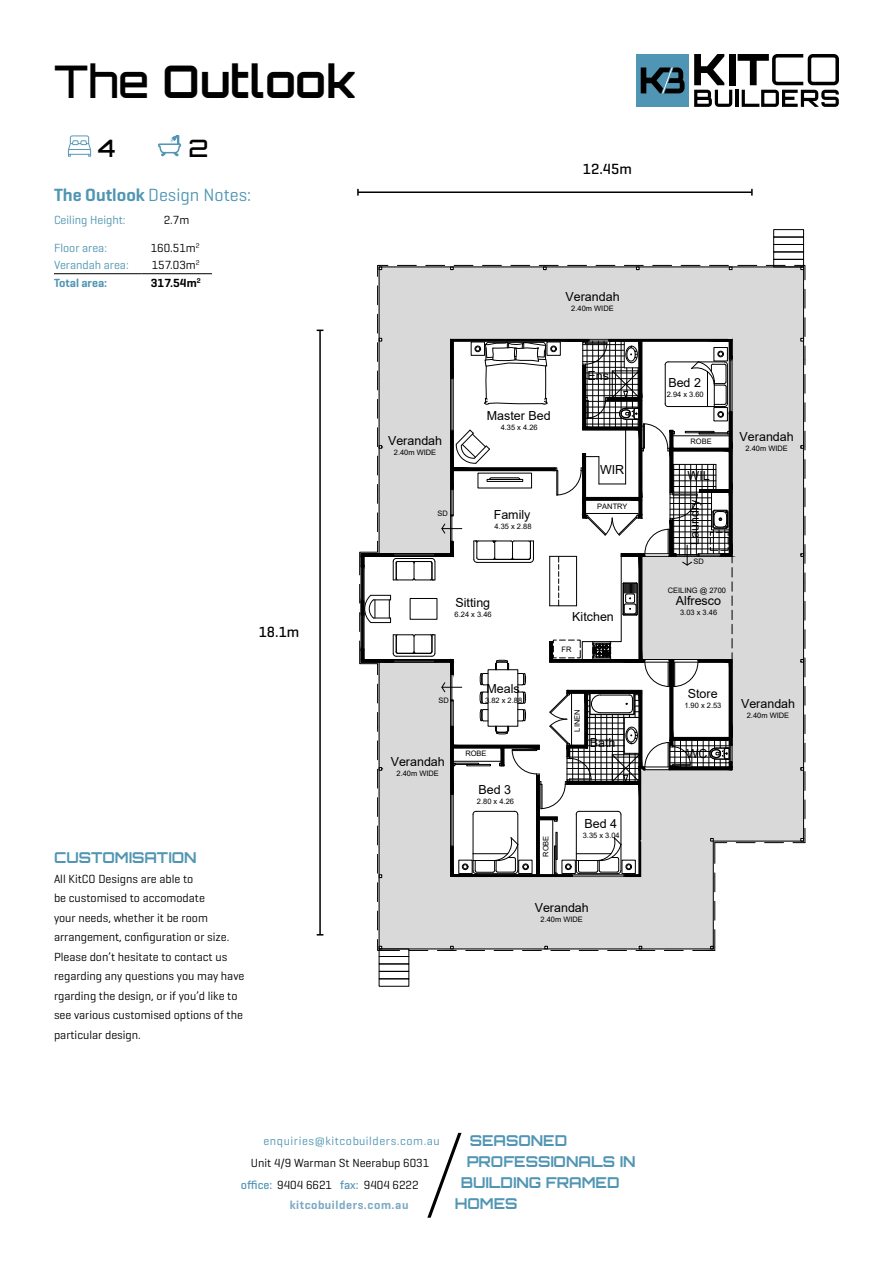
<style>
.page{position:relative;width:893px;height:1263px;background:#fff}
.page>*{position:absolute;margin:0;border:0;box-sizing:border-box;transform-origin:0 0}
.t1{font:700 45px "Orbitron";color:#000}
.t2{font:24.9px "Arial";color:#000}
.t3{font:500 24px "Orbitron";color:#000}
.t4{font:18px "Geogrotesque";color:#5095b3}
.t5{font:700 15px "Orbitron";color:#5095b3}
.t6{font:500 15px "Geogrotesque";color:#000}
.t7{font:12.45px "Arial";color:#000}
.t8{font:12px/19.5px "Geogrotesque";color:#000}
.t9{font:12px "Geogrotesque";color:#5095b3}
.t10{font:12px "Geogrotesque";letter-spacing:.05em;color:#5095b3}
.t11{font:600 12px "Geogrotesque";letter-spacing:.05em;color:#7ca9c2}
.t12{font:600 12px "Geogrotesque";color:#5095b3}
.t13{font:600 12px "Geogrotesque";color:#000}
.t14{font:7.5px "Arial";color:#000}
.s1{font-weight:500}
.s2{font-weight:600}
.s3{font-weight:500;color:#5095b3}
</style>
<div class="page">
<div style="left:379px;top:956px;width:30px;height:8px;border:1px solid #000"></div>
<div style="left:379px;top:971px;width:30px;height:8px;border:1px solid #000"></div>
<div style="left:774px;top:237px;width:30px;height:7px;border:1px solid #000"></div>
<div style="left:774px;top:244px;width:30px;height:8px;border:1px solid #000"></div>
<div style="left:774px;top:259px;width:30px;height:8px;border:1px solid #000"></div>
<svg style="left:359px;top:265px;width:447px;height:686px"></svg>
<svg style="left:427px;top:1133px;width:35px;height:85px"></svg>
<div style="left:729px;top:54px;width:7px;height:31px;background:#000"></div>
<svg style="left:694px;top:54px;width:38px;height:53px"></svg>
<hr style="left:735px;top:90px;width:4px;height:17px;background:#000">
<svg style="left:738px;top:54px;width:101px;height:53px"></svg>
<div style="left:636px;top:54px;width:53px;height:53px;background:#5095b3"></div>
<svg style="left:641px;top:67px;width:44px;height:26px"></svg>
<hr style="left:54px;top:273px;width:88px;height:1px;background:#000">
<hr style="left:142px;top:273px;width:70px;height:1px;background:#000">
<svg style="left:158px;top:135px;width:24px;height:22px"></svg>
<svg style="left:68px;top:135px;width:23px;height:22px"></svg>
<hr style="left:358px;top:191px;width:394px;height:2px;background:#000">
<svg style="left:357px;top:189px;width:2px;height:7px"></svg>
<svg style="left:751px;top:189px;width:2px;height:7px"></svg>
<hr style="left:319px;top:330px;width:2px;height:605px;background:#000">
<h2 class="t2" style="left:209px;top:53px;width:56px">4 x 2</h2>
<h1 class="t1" style="left:54px;top:55px;width:303px"><span class="s1">The</span> Outlook</h1>
<h3 class="t3" style="left:98px;top:133px;width:19px">4</h3>
<h3 class="t3" style="left:188px;top:133px;width:21px">2</h3>
<h3 class="t4" style="left:54px;top:183px;width:199px"><span class="s2">The Outlook</span> Design Notes:</h3>
<p class="t9" style="left:54px;top:213px;width:73px">Ceiling Height:</p>
<p class="t8" style="left:164px;top:210px;width:27px">2.7m</p>
<p class="t9" style="left:54px;top:240px;width:55px">Floor area:</p>
<p class="t8" style="left:151px;top:238px;width:50px">160.51m<sup>2</sup></p>
<p class="t9" style="left:54px;top:258px;width:76px">Verandah area:</p>
<p class="t8" style="left:152px;top:255px;width:49px">157.03m<sup>2</sup></p>
<p class="t12" style="left:54px;top:275px;width:55px">Total area:</p>
<p class="t13" style="left:151px;top:275px;width:51px">317.54m<sup>2</sup></p>
<p class="t6" style="left:259px;top:623px;width:42px">18.1m</p>
<p class="t5" style="left:54px;top:849px;width:144px">CUSTOMISATION</p>
<p class="t8" style="left:54px;top:869px;width:192px">All KitCO Designs are able to<br>be customised to accomodate<br>your needs, whether it be room arrangement, configuration or size.<br>Please don’t hesitate to contact us regarding any questions you may have rgarding the design, or if you’d like to see various customised options of the particular design.</p>
<p class="t6" style="left:583px;top:159px;width:50px">12.45m</p>
<p class="t7" style="left:565px;top:288px;width:56px">Verandah</p>
<p class="t14" style="left:571px;top:303px;width:44px">2.40m WIDE</p>
<p class="t7" style="left:388px;top:432px;width:56px">Verandah</p>
<p class="t14" style="left:394px;top:447px;width:44px">2.40m WIDE</p>
<p class="t14" style="left:437px;top:509px;width:12px">SD</p>
<p class="t7" style="left:487px;top:407px;width:65px">Master Bed</p>
<p class="t14" style="left:501px;top:422px;width:39px">4.35 x 4.26</p>
<p class="t7" style="left:494px;top:506px;width:38px">Family</p>
<p class="t14" style="left:494px;top:521px;width:39px">4.35 x 2.88</p>
<p class="t7" style="left:587px;top:367px;width:23px">Ens</p>
<p class="t7" style="left:600px;top:461px;width:26px">WIR</p>
<p class="t14" style="left:597px;top:501px;width:32px">PANTRY</p>
<p class="t7" style="left:455px;top:594px;width:36px">Sitting</p>
<p class="t14" style="left:455px;top:609px;width:39px">6.24 x 3.46</p>
<p class="t14" style="left:438px;top:695px;width:12px">SD</p>
<p class="t7" style="left:486px;top:680px;width:35px">Meals</p>
<p class="t14" style="left:485px;top:695px;width:39px">3.82 x 2.88</p>
<p class="t7" style="left:391px;top:753px;width:56px">Verandah</p>
<p class="t14" style="left:396px;top:768px;width:44px">2.40m WIDE</p>
<p class="t14" style="left:465px;top:749px;width:23px">ROBE</p>
<p class="t7" style="left:479px;top:781px;width:34px">Bed 3</p>
<p class="t14" style="left:477px;top:796px;width:39px">2.80 x 4.26</p>
<p class="t7" style="left:572px;top:608px;width:43px">Kitchen</p>
<p class="t14" style="left:561px;top:644px;width:11px">FR</p>
<p class="t14" style="left:572px;top:731px;width:24px;rotate:-90deg">LINEN</p>
<p class="t7" style="left:590px;top:734px;width:27px">Bath</p>
<p class="t14" style="left:541px;top:857px;width:23px;rotate:-90deg">ROBE</p>
<p class="t7" style="left:584px;top:815px;width:34px">Bed 4</p>
<p class="t14" style="left:583px;top:830px;width:39px">3.35 x 3.04</p>
<p class="t7" style="left:535px;top:899px;width:56px">Verandah</p>
<p class="t14" style="left:540px;top:914px;width:44px">2.40m WIDE</p>
<p class="t7" style="left:668px;top:375px;width:34px">Bed 2</p>
<p class="t14" style="left:667px;top:390px;width:39px">2.94 x 3.60</p>
<p class="t14" style="left:691px;top:436px;width:23px">ROBE</p>
<p class="t7" style="left:687px;top:467px;width:24px">WIL</p>
<p class="t7" style="left:686px;top:545px;width:47px;rotate:-90deg">Laundry</p>
<p class="t14" style="left:693px;top:556px;width:12px">SD</p>
<p class="t14" style="left:668px;top:585px;width:60px">CEILING @ 2700</p>
<p class="t7" style="left:676px;top:592px;width:47px">Alfresco</p>
<p class="t14" style="left:680px;top:607px;width:39px">3.03 x 3.46</p>
<p class="t7" style="left:740px;top:428px;width:56px">Verandah</p>
<p class="t14" style="left:745px;top:443px;width:44px">2.40m WIDE</p>
<p class="t7" style="left:688px;top:685px;width:31px">Store</p>
<p class="t14" style="left:684px;top:700px;width:39px">1.90 x 2.53</p>
<p class="t7" style="left:687px;top:745px;width:22px">WC</p>
<p class="t7" style="left:741px;top:695px;width:56px">Verandah</p>
<p class="t14" style="left:747px;top:710px;width:44px">2.40m WIDE</p>
<p class="t10" style="left:263px;top:1133px;width:178px">enquiries@kitcobuilders.com.au</p>
<p class="t8" style="left:241px;top:1151px;width:190px;line-height:21.8px;text-indent:10px">Unit 4/9 Warman St Neerabup 6031 <span class="s3">office:</span> 9404 6621 <span class="s3">fax:</span> 9404 6222</p>
<p class="t11" style="left:290px;top:1197px;width:120px">kitcobuilders.com.au</p>
<p class="t5" style="left:470px;top:1131px;width:99px">SEASONED</p>
<p class="t5" style="left:467px;top:1152px;width:170px">PROFESSIONALS IN</p>
<p class="t5" style="left:461px;top:1173px;width:160px">BUILDING FRAMED</p>
<p class="t5" style="left:455px;top:1194px;width:64px">HOMES</p>
</div>
